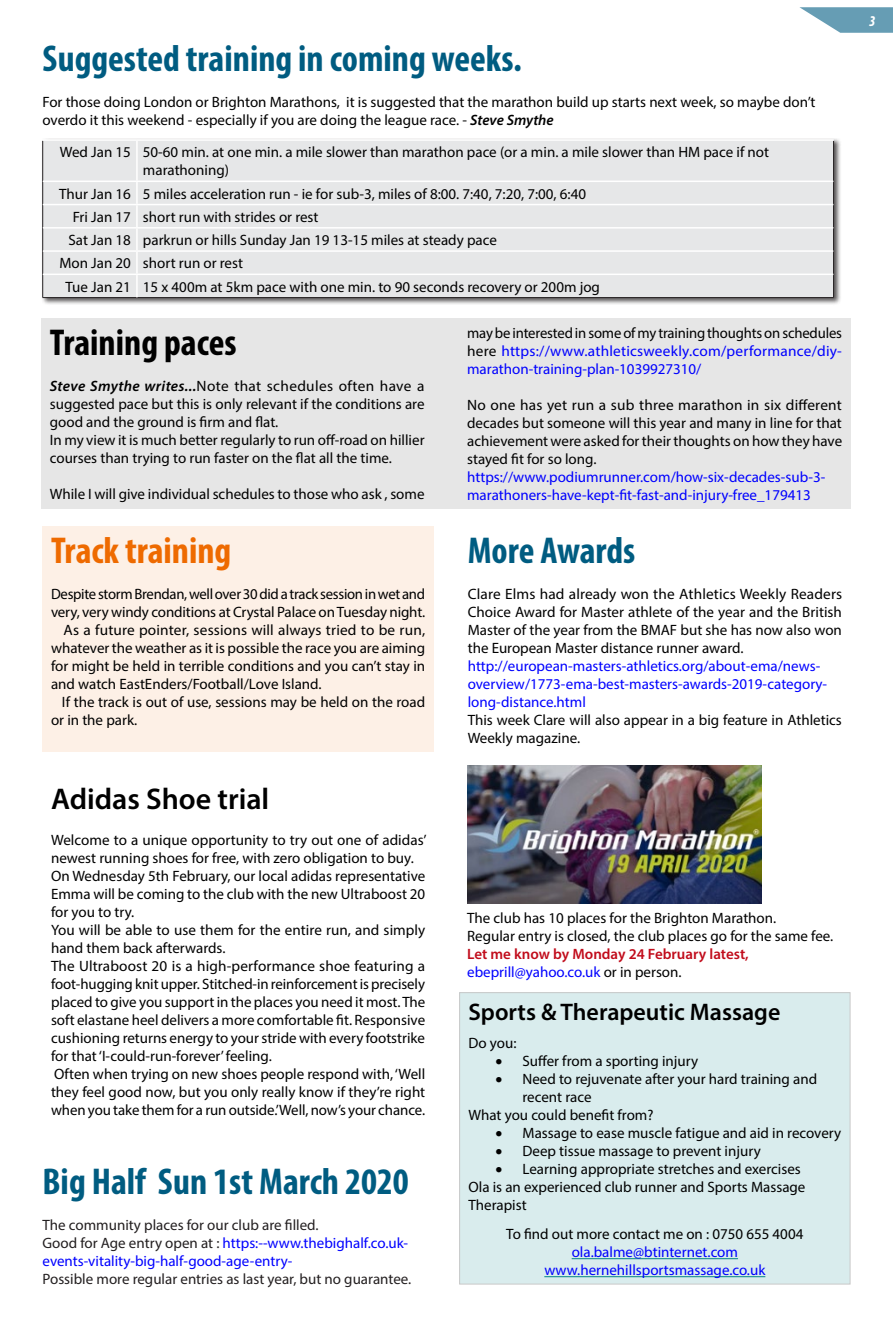
<style>
.page{position:relative;width:893px;height:1327px;background:#fff}
.page>*{position:absolute;margin:0;border:0;box-sizing:border-box;transform-origin:0 0}
.t1{font:700 condensed 37.5px "Myriad Pro";color:#005c81}
.t2{font:700 condensed 37.5px "Myriad Pro";color:#000}
.t3{font:700 condensed 37.5px "Myriad Pro";color:#ee6a00}
.t4{font:600 30px "Myriad Pro";color:#000}
.t5{font:600 24px "Myriad Pro";color:#000}
.t6{font:15px/18px "Myriad Pro";color:#000}
.t7{font:15px/18px "Myriad Pro";color:#00f}
.t8{font:600 15px/18px "Myriad Pro";color:#c10c1b}
.t9{font:15px "Myriad Pro";letter-spacing:-.02em;color:#000}
.t10{font:15px "Myriad Pro";color:#231f20}
.t11{font:italic 700 condensed 15px "Myriad Pro";color:#fff}
.s1{font-weight:600;font-style:italic}
.s2{color:#000}
.s3{color:#231f20}
.s4{font-weight:400;color:#00f}
.s5{font-weight:400;color:#000}
</style>
<div class="page">
<svg style="left:799px;top:7px;width:94px;height:26px"></svg>
<img style="left:467px;top:766px;width:295px;height:137px">
<div style="left:460px;top:992px;width:390px;height:292px;background:#d9eced"></div>
<hr style="left:572px;top:1258px;width:166px;height:1px;background:#028284">
<hr style="left:544px;top:1276px;width:221px;height:1px;background:#028284">
<div style="left:459px;top:992px;width:391px;height:292px;border:1px solid #c8c8c8"></div>
<div style="left:41px;top:138px;width:800px;height:168px;background:#231f20;opacity:.75"></div>
<div style="left:43px;top:141px;width:790px;height:156px;background:#e6e7e8"></div>
<hr style="left:42px;top:141px;width:1px;height:40px;background:#231f20">
<hr style="left:833px;top:141px;width:1px;height:40px;background:#231f20">
<svg style="left:42px;top:181px;width:1px;height:116px"></svg>
<svg style="left:833px;top:181px;width:1px;height:116px"></svg>
<hr style="left:43px;top:297px;width:94px;height:1px;background:#231f20">
<hr style="left:137px;top:297px;width:697px;height:1px;background:#231f20">
<hr style="left:43px;top:139px;width:94px;height:2px;background:#fff">
<hr style="left:137px;top:139px;width:697px;height:2px;background:#fff">
<hr style="left:136px;top:141px;width:2px;height:40px;background:#fff">
<hr style="left:43px;top:181px;width:94px;height:1px;background:#fff">
<hr style="left:137px;top:181px;width:696px;height:1px;background:#fff">
<hr style="left:136px;top:182px;width:2px;height:22px;background:#fff">
<hr style="left:43px;top:204px;width:94px;height:1px;background:#fff">
<hr style="left:137px;top:204px;width:696px;height:1px;background:#fff">
<hr style="left:136px;top:205px;width:2px;height:22px;background:#fff">
<hr style="left:43px;top:227px;width:94px;height:2px;background:#fff">
<hr style="left:137px;top:227px;width:696px;height:2px;background:#fff">
<hr style="left:136px;top:229px;width:2px;height:21px;background:#fff">
<hr style="left:43px;top:250px;width:94px;height:2px;background:#fff">
<hr style="left:137px;top:250px;width:696px;height:2px;background:#fff">
<hr style="left:136px;top:252px;width:2px;height:22px;background:#fff">
<hr style="left:43px;top:274px;width:94px;height:1px;background:#fff">
<hr style="left:137px;top:274px;width:696px;height:1px;background:#fff">
<hr style="left:136px;top:275px;width:2px;height:22px;background:#fff">
<div style="left:41px;top:318px;width:809px;height:190px;background:#e6e6e6"></div>
<div style="left:43px;top:526px;width:391px;height:225px;background:#fdf0e6"></div>
<h1 class="t1" style="left:43px;top:35px;width:481px">Suggested training in coming weeks.</h1>
<p class="t6" style="left:43px;top:92px;width:774px">For those doing London or Brighton Marathons, it is suggested that the marathon build up starts next week, so maybe don’t overdo it this weekend - especially if you are doing the league race. - <span class="s1">Steve Smythe</span></p>
<p class="t6" style="left:143px;top:143px;width:628px;text-indent:-83px">Wed Jan 15 50-60 min. at one min. a mile slower than marathon pace (or a min. a mile slower than HM pace if not marathoning)</p>
<p class="t6" style="left:59px;top:184px;width:528px">Thur Jan 16 5 miles acceleration run - ie for sub-3, miles of 8:00. 7:40, 7:20, 7:00, 6:40</p>
<p class="t6" style="left:73px;top:207px;width:247px">Fri Jan 17 short run with strides or rest</p>
<p class="t6" style="left:68px;top:231px;width:430px">Sat Jan 18 parkrun or hills Sunday Jan 19 13-15 miles at steady pace</p>
<p class="t6" style="left:59px;top:254px;width:185px">Mon Jan 20 short run or rest</p>
<p class="t6" style="left:66px;top:277px;width:536px">Tue Jan 21 15 x 400m at 5km pace with one min. to 90 seconds recovery or 200m jog</p>
<h1 class="t2" style="left:50px;top:319px;width:188px">Training paces</h1>
<p class="t6" style="left:50px;top:376px;width:376px"><span class="s1">Steve Smythe writes...</span>Note that schedules often have a suggested pace but this is only relevant if the conditions are good and the ground is firm and flat.<br>In my view it is much better regularly to run off-road on hillier courses than trying to run faster on the flat all the time.</p>
<p class="t6" style="left:50px;top:484px;width:376px">While I will give individual schedules to those who ask , some</p>
<p class="t7" style="left:467px;top:323px;width:376px;text-align:justify"><span class="s2">may be interested in some of my training thoughts on schedules here</span> https://www.athleticsweekly.com/performance/diy&shy;marathon-training-plan-1039927310/</p>
<p class="t6" style="left:467px;top:395px;width:377px;text-align:justify">No one has yet run a sub three marathon in six different decades but someone will this year and many in line for that achievement were asked for their thoughts on how they have stayed fit for so long.</p>
<p class="t7" style="left:467px;top:467px;width:360px">https://www.podiumrunner.com/how-six-decades-sub-3- marathoners-have-kept-fit-fast-and-injury-free_179413</p>
<h1 class="t1" style="left:468px;top:527px;width:169px">More Awards</h1>
<p class="t6" style="left:468px;top:585px;width:376px;text-align:justify">Clare Elms had already won the Athletics Weekly Readers Choice Award for Master athlete of the year and the British Master of the year from the BMAF but she has now also won the European Master distance runner award.</p>
<p class="t7" style="left:468px;top:657px;width:361px">http://european-masters-athletics.org/about-ema/news&shy;overview/1773-ema-best-masters-awards-2019-category&shy;long-distance.html</p>
<p class="t6" style="left:468px;top:711px;width:376px">This week Clare will also appear in a big feature in Athletics<br>Weekly magazine.</p>
<h1 class="t3" style="left:51px;top:527px;width:182px">Track training</h1>
<p class="t9" style="left:51px;top:585px;width:375px">Despite storm Brendan, well over 30 did a track session in wet and</p>
<p class="t6" style="left:51px;top:603px;width:376px">very, very windy conditions at Crystal Palace on Tuesday night.</p>
<p class="t6" style="left:64px;top:621px;width:363px">As a future pointer, sessions will always tried to be run,</p>
<p class="t6" style="left:51px;top:639px;width:376px">whatever the weather as it is possible the race you are aiming</p>
<p class="t6" style="left:51px;top:657px;width:376px">for might be held in terrible conditions and you can’t stay in</p>
<p class="t6" style="left:51px;top:675px;width:272px">and watch EastEnders/Football/Love Island.</p>
<p class="t6" style="left:62px;top:693px;width:365px">If the track is out of use, sessions may be held on the road</p>
<p class="t6" style="left:51px;top:711px;width:88px">or in the park.</p>
<h2 class="t4" style="left:51px;top:779px;width:220px">Adidas Shoe trial</h2>
<p class="t6" style="left:51px;top:830px;width:377px">Welcome to a unique opportunity to try out one of adidas’ newest running shoes for free, with zero obligation to buy.<br>On Wednesday 5th February, our local adidas representative Emma will be coming to the club with the new Ultraboost 20 for you to try.<br>You will be able to use them for the entire run, and simply hand them back afterwards.<br>The Ultraboost 20 is a high-performance shoe featuring a foot-hugging knit upper. Stitched-in reinforcement is precisely placed to give you support in the places you need it most. The soft elastane heel delivers a more comfortable fit. Responsive cushioning returns energy to your stride with every footstrike for that ‘I-could-run-forever’ feeling.<br>Often when trying on new shoes people respond with, ‘Well they feel good now, but you only really know if they’re right when you take them for a run outside.’Well, now’s your chance.</p>
<h1 class="t1" style="left:43px;top:1158px;width:368px">Big Half Sun 1st March 2020</h1>
<p class="t7" style="left:43px;top:1216px;width:367px"><span class="s3">The community places for our club are filled.<br>Good for Age entry open at :</span> https:--www.thebighalf.co.uk&shy;events-vitality-big-half-good-age-entry-</p>
<p class="t10" style="left:43px;top:1270px;width:370px">Possible more regular entries as last year, but no guarantee.</p>
<p class="t6" style="left:467px;top:909px;width:368px">The club has 10 places for the Brighton Marathon.<br>Regular entry is closed, the club places go for the same fee.</p>
<p class="t8" style="left:467px;top:944px;width:283px">Let me know by Monday 24 February latest, <span class="s4">ebeprill@yahoo.co.uk</span> <span class="s5">or in person.</span></p>
<h3 class="t5" style="left:468px;top:996px;width:313px">Sports &amp; Therapeutic Massage</h3>
<p class="t6" style="left:468px;top:1034px;width:49px">Do you:</p>
<p class="t6" style="left:495px;top:1052px;width:204px">• Suffer from a sporting injury</p>
<p class="t6" style="left:495px;top:1070px;width:323px">• Need to rejuvenate after your hard training and</p>
<p class="t6" style="left:522px;top:1088px;width:71px">recent race</p>
<p class="t6" style="left:468px;top:1106px;width:187px">What you could benefit from?</p>
<p class="t6" style="left:495px;top:1124px;width:347px">• Massage to ease muscle fatigue and aid in recovery</p>
<p class="t6" style="left:495px;top:1142px;width:267px">• Deep tissue massage to prevent injury</p>
<p class="t6" style="left:468px;top:1160px;width:338px;text-indent:27px">• Learning appropriate stretches and exercises<br>Ola is an experienced club runner and Sports Massage<br>Therapist</p>
<p class="t6" style="left:506px;top:1225px;width:299px">To find out more contact me on : 0750 655 4004</p>
<p class="t7" style="left:544px;top:1243px;width:223px;text-align:center">ola.balme@btinternet.com www.hernehillsportsmassage.co.uk</p>
<p class="t11" style="left:869px;top:11px;width:8px">3</p>
</div>
